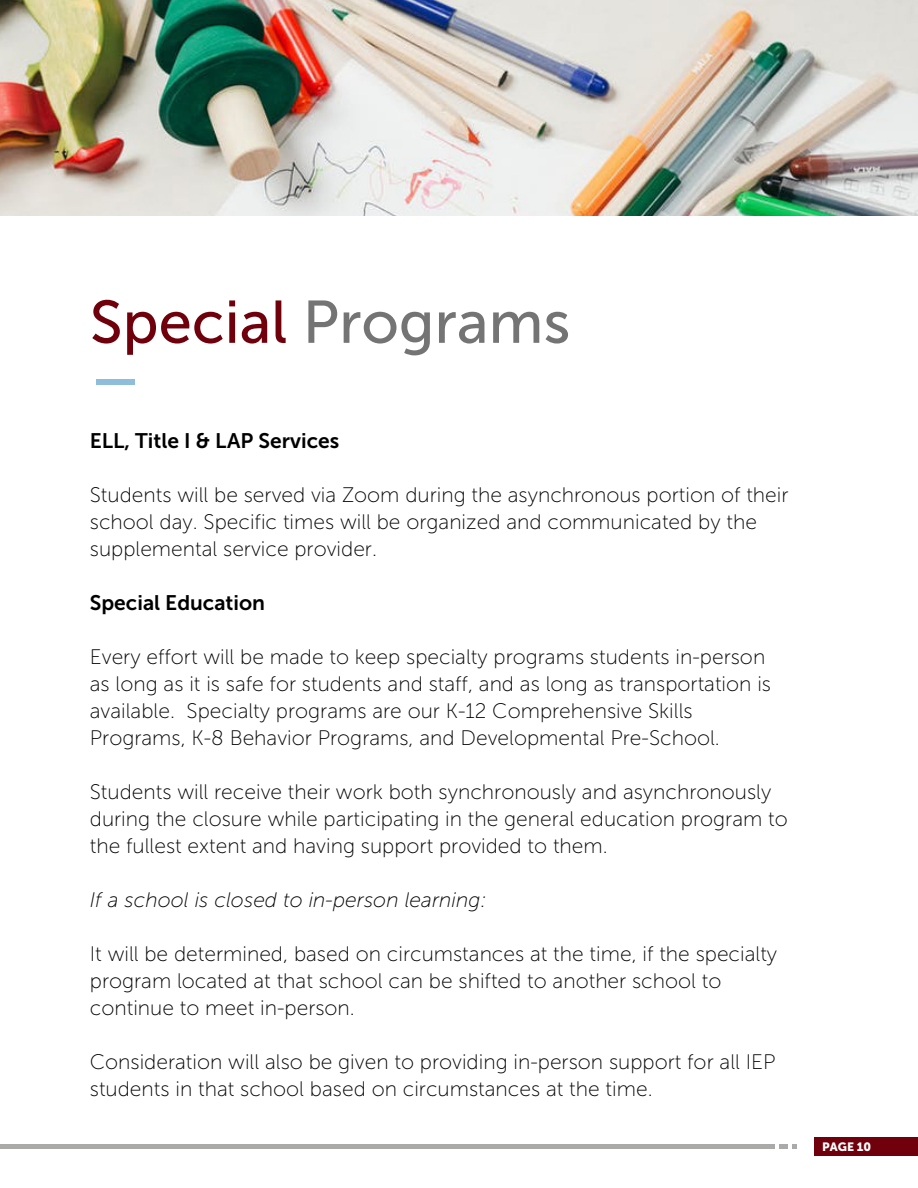
<style>
.page{position:relative;width:918px;height:1188px;background:#fff}
.page>*{position:absolute;margin:0;border:0;box-sizing:border-box;transform-origin:0 0}
.t1{font:60px "Museo Sans 500";color:#737473}
.t2{font:21px/27px "Museo Sans 100";color:#000}
.t3{font:21px "Museo Sans 700";color:#000}
.t4{font:italic 21px "Museo Sans 100";color:#000}
.t5{font:12px "Museo Sans 900";color:#fff}
.s1{color:#70000b}
</style>
<div class="page">
<div style="left:0;top:1144px;width:774px;height:5px;background:#aaaba9"></div>
<div style="left:779px;top:1144px;width:8px;height:5px;background:#aaaba9"></div>
<svg style="left:792px;top:1144px;width:4px;height:5px"></svg>
<div style="left:814px;top:1137px;width:104px;height:19px;background:#70000b"></div>
<img style="left:0;top:0;width:918px;height:216px">
<div style="left:96px;top:380px;width:38px;height:5px;background:#8fbedc"></div>
<p class="t1" style="left:90px;top:289px;width:482px"><span class="s1">Special</span> Programs</p>
<p class="t3" style="left:90px;top:430px;width:251px">ELL, Title I &amp; LAP Services</p>
<p class="t2" style="left:90px;top:482px;width:700px;line-height:26.5px">Students will be served via Zoom during the asynchronous portion of their school day. Specific times will be organized and communicated by the supplemental service provider.</p>
<p class="t3" style="left:90px;top:591px;width:177px">Special Education</p>
<p class="t2" style="left:90px;top:643px;width:683px">Every effort will be made to keep specialty programs students in-person as long as it is safe for students and staff, and as long as transportation is available. Specialty programs are our K-12 Comprehensive Skills Programs, K-8 Behavior Programs, and Developmental Pre-School.</p>
<p class="t2" style="left:90px;top:778px;width:699px">Students will receive their work both synchronously and asynchronously during the closure while participating in the general education program to the fullest extent and having support provided to them.</p>
<p class="t4" style="left:90px;top:888px;width:398px">If a school is closed to in-person learning:</p>
<p class="t2" style="left:90px;top:940px;width:689px">It will be determined, based on circumstances at the time, if the specialty program located at that school can be shifted to another school to continue to meet in-person.</p>
<p class="t2" style="left:90px;top:1048px;width:687px">Consideration will also be given to providing in-person support for all IEP students in that school based on circumstances at the time.</p>
<p class="t5" style="left:822px;top:1140px;width:50px">PAGE 10</p>
</div>
